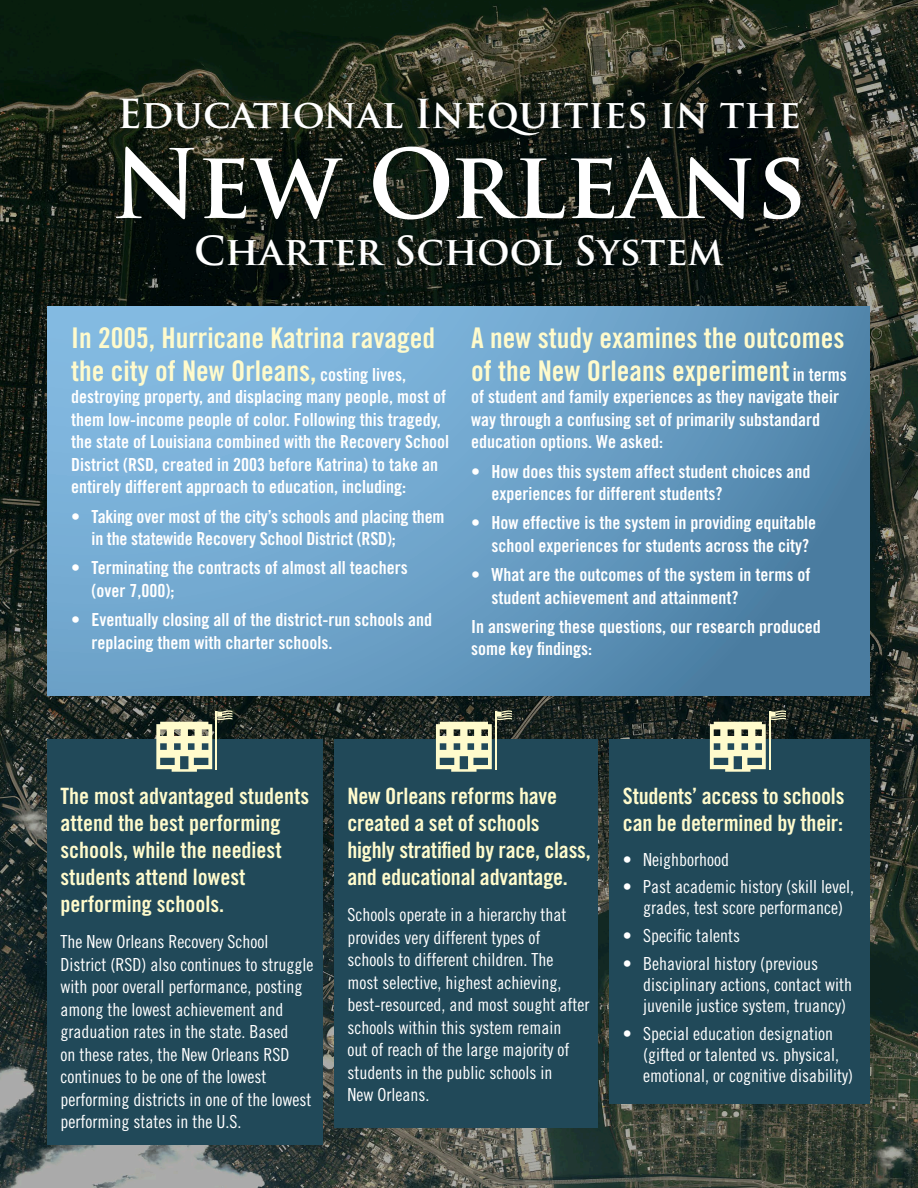
<style>
.page{position:relative;width:918px;height:1188px;background:#fff}
.page>*{position:absolute;margin:0;border:0;box-sizing:border-box;transform-origin:0 0}
.t1{font:700 93px "Trajan Pro";color:#fff}
.t2{font:700 39px "Trajan Pro";color:#fff}
.t3{font:28.5px/33px "Trade Gothic Bold Cond Twenty";color:#fffbcc}
.t4{font:22.5px/27px "Trade Gothic Bold Cond Twenty";letter-spacing:-.01em;color:#fffbcc}
.t5{font:18px/22.5px "Trade Gothic Bold Cond Twenty";color:#fff}
.t6{font:18px/22.5px "Trade Gothic Cond Eighteen";color:#fff}
.s1{font-size:18px;color:#fff}
</style>
<div class="page">
<img style="left:0;top:0;width:918px;height:1188px">
<svg style="left:47px;top:307px;width:823px;height:388px;background:#6a9fc5"></svg>
<div style="left:609px;top:740px;width:261px;height:364px;background:#214959"></div>
<div style="left:334px;top:740px;width:264px;height:388px;background:#214959"></div>
<div style="left:47px;top:740px;width:275px;height:405px;background:#214959"></div>
<svg style="left:156px;top:710px;width:76px;height:62px"></svg>
<svg style="left:436px;top:710px;width:76px;height:62px"></svg>
<svg style="left:710px;top:710px;width:76px;height:62px"></svg>
<p class="t2" style="left:117px;top:89px;width:685px">Educational Inequities in the</p>
<p class="t1" style="left:112px;top:126px;width:696px">New Orleans</p>
<p class="t2" style="left:194px;top:226px;width:531px">Charter School System</p>
<p class="t3" style="left:71px;top:321px;width:365px">In 2005, Hurricane Katrina ravaged the city of New Orleans, <span class="s1">costing lives,</span></p>
<p class="t5" style="left:71px;top:385px;width:379px">destroying property, and displacing many people, most of them low-income people of color. Following this tragedy, the state of Louisiana combined with the Recovery School District (RSD, created in 2003 before Katrina) to take an entirely different approach to education, including:</p>
<p class="t5" style="left:92px;top:505px;width:355px;text-indent:-20px">• Taking over most of the city’s schools and placing them in the statewide Recovery School District (RSD);</p>
<p class="t5" style="left:92px;top:556px;width:318px;text-indent:-20px">• Terminating the contracts of almost all teachers (over 7,000);</p>
<p class="t5" style="left:92px;top:608px;width:342px;text-indent:-20px">• Eventually closing all of the district-run schools and replacing them with charter schools.</p>
<p class="t3" style="left:471px;top:321px;width:377px">A new study examines the outcomes of the New Orleans experiment <span class="s1">in terms</span></p>
<p class="t5" style="left:471px;top:385px;width:369px">of student and family experiences as they navigate their way through a confusing set of primarily substandard education options. We asked:</p>
<p class="t5" style="left:491px;top:460px;width:320px;text-indent:-20px">• How does this system affect student choices and experiences for different students?</p>
<p class="t5" style="left:491px;top:511px;width:326px;text-indent:-20px">• How effective is the system in providing equitable school experiences for students across the city?</p>
<p class="t5" style="left:491px;top:563px;width:320px;text-indent:-20px">• What are the outcomes of the system in terms of student achievement and attainment?</p>
<p class="t5" style="left:471px;top:615px;width:351px">In answering these questions, our research produced some key findings:</p>
<p class="t4" style="left:61px;top:782px;width:250px">The most advantaged students attend the best performing schools, while the neediest students attend lowest performing schools.</p>
<p class="t6" style="left:61px;top:930px;width:254px">The New Orleans Recovery School District (RSD) also continues to struggle with poor overall performance, posting among the lowest achievement and graduation rates in the state. Based<br>on these rates, the New Orleans RSD continues to be one of the lowest performing districts in one of the lowest performing states in the U.S.</p>
<p class="t4" style="left:347px;top:782px;width:245px">New Orleans reforms have created a set of schools highly stratified by race, class, and educational advantage.</p>
<p class="t6" style="left:347px;top:903px;width:243px">Schools operate in a hierarchy that provides very different types of schools to different children. The<br>most selective, highest achieving, best-resourced, and most sought after schools within this system remain<br>out of reach of the large majority of students in the public schools in<br>New Orleans.</p>
<p class="t4" style="left:623px;top:782px;width:223px">Students’ access to schools can be determined by their:</p>
<p class="t6" style="left:623px;top:848px;width:108px">• Neighborhood</p>
<p class="t6" style="left:623px;top:876px;width:233px;line-height:21px;text-align:center">• Past academic history (skill level, grades, test score performance)</p>
<p class="t6" style="left:623px;top:924px;width:119px">• Specific talents</p>
<p class="t6" style="left:643px;top:953px;width:210px;line-height:21px;text-indent:-20px">• Behavioral history (previous disciplinary actions, contact with juvenile justice system, truancy)</p>
<p class="t6" style="left:643px;top:1022px;width:211px;line-height:21px;text-indent:-20px">• Special education designation (gifted or talented vs. physical, emotional, or cognitive disability)</p>
</div>
